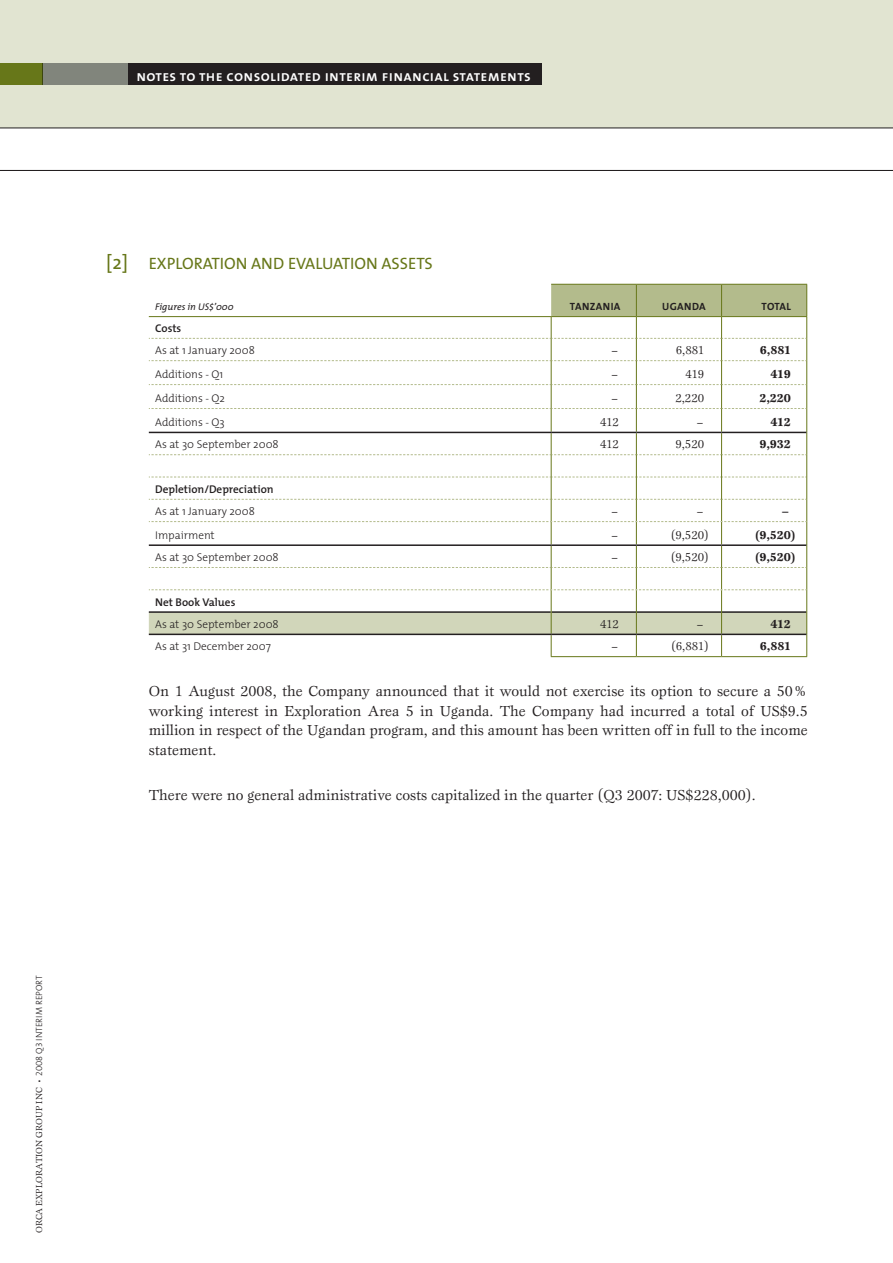
<style>
.page{position:relative;width:893px;height:1263px;background:#fff}
.page>*{position:absolute;margin:0;border:0;box-sizing:border-box;transform-origin:0 0}
.t1{font:16.5px "The Mix";color:#677719}
.t2{font:15px/19.5px "Esprit";color:#231f20;text-align:justify}
.t3{font:15px "The Mix Semi Bold Caps";letter-spacing:.02em;color:#fff}
.t4{font:12px "Esprit";color:#231f20}
.t5{font:700 12px "Esprit";letter-spacing:-.01em;color:#231f20}
.t6{font:300 11.25px "The Mix";color:#231f20}
.t7{font:600 11.25px "The Mix";color:#231f20}
.t8{font:10.5px "The Mix Bold Caps";letter-spacing:.04em;color:#231f20}
.t9{font:italic 9.75px "The Mix";color:#231f20}
.t10{font:9px "Esprit";color:#231f20}
.s1{font-size:19.5px}
.s2{font-family:"The Mix Light Caps"}
</style>
<div class="page">
<div style="left:0;top:0;width:893px;height:128px;background:#e1e4d1"></div>
<div style="left:0;top:64px;width:43px;height:21px;background:#677719"></div>
<hr style="left:0;top:128px;width:893px;height:1px;background:#231f20">
<div style="left:43px;top:64px;width:86px;height:21px;background:#81857c"></div>
<hr style="left:0;top:170px;width:893px;height:1px;background:#231f20">
<div style="left:129px;top:64px;width:413px;height:21px;background:#231f20"></div>
<svg style="left:149px;top:284px;width:658px;height:372px"></svg>
<hr style="left:149px;top:432px;width:402px;height:1px;background:#231f20">
<hr style="left:551px;top:432px;width:85px;height:1px;background:#231f20">
<hr style="left:636px;top:432px;width:86px;height:1px;background:#231f20">
<hr style="left:722px;top:432px;width:84px;height:1px;background:#231f20">
<hr style="left:551px;top:634px;width:85px;height:1px;background:#231f20">
<hr style="left:636px;top:634px;width:86px;height:1px;background:#231f20">
<hr style="left:722px;top:634px;width:84px;height:1px;background:#231f20">
<hr style="left:551px;top:656px;width:85px;height:1px;background:#677719">
<hr style="left:636px;top:656px;width:86px;height:1px;background:#677719">
<hr style="left:722px;top:656px;width:85px;height:1px;background:#677719">
<hr style="left:636px;top:285px;width:1px;height:31px;background:#677719">
<hr style="left:149px;top:316px;width:402px;height:1px;background:#677719">
<p class="t3" style="left:136px;top:64px;width:396px">notes to the consolidated interim financial statements</p>
<p class="t1" style="left:106px;top:250px;width:96px"><span class="s1">[2]</span> EXPLORATI</p>
<p class="t1" style="left:224px;top:250px;width:90px">ON AN D EVALUATI</p>
<p class="t1" style="left:355px;top:250px;width:80px">ON ASSETS</p>
<p class="t9" style="left:155px;top:299px;width:80px">Figures in US$’000</p>
<p class="t8" style="left:570px;top:298px;width:52px">TANZANIA</p>
<p class="t8" style="left:662px;top:298px;width:45px">UGANDA</p>
<p class="t8" style="left:762px;top:298px;width:31px">TOTAL</p>
<p class="t7" style="left:155px;top:319px;width:28px">Costs</p>
<p class="t6" style="left:155px;top:341px;width:101px">As at 1 January 2008</p>
<p class="t4" style="left:612px;top:343px;width:8px">–</p>
<p class="t4" style="left:676px;top:343px;width:30px">6,881</p>
<p class="t5" style="left:760px;top:343px;width:33px">6,881</p>
<p class="t6" style="left:155px;top:365px;width:69px">Additions - Q1</p>
<p class="t4" style="left:612px;top:367px;width:8px">–</p>
<p class="t4" style="left:685px;top:367px;width:20px">419</p>
<p class="t5" style="left:770px;top:367px;width:22px">419</p>
<p class="t6" style="left:155px;top:389px;width:71px">Additions - Q2</p>
<p class="t4" style="left:612px;top:391px;width:8px">–</p>
<p class="t4" style="left:675px;top:391px;width:30px">2,220</p>
<p class="t5" style="left:759px;top:390px;width:33px">2,220</p>
<p class="t6" style="left:155px;top:413px;width:71px">Additions - Q3</p>
<p class="t4" style="left:600px;top:415px;width:20px">412</p>
<p class="t4" style="left:697px;top:415px;width:8px">–</p>
<p class="t5" style="left:770px;top:414px;width:22px">412</p>
<p class="t6" style="left:155px;top:435px;width:125px">As at 30 September 2008</p>
<p class="t4" style="left:600px;top:437px;width:20px">412</p>
<p class="t4" style="left:675px;top:437px;width:30px">9,520</p>
<p class="t5" style="left:759px;top:437px;width:33px">9,932</p>
<p class="t7" style="left:155px;top:480px;width:120px">Depletion/Depreciation</p>
<p class="t6" style="left:155px;top:502px;width:101px">As at 1 January 2008</p>
<p class="t4" style="left:612px;top:504px;width:8px">–</p>
<p class="t4" style="left:697px;top:504px;width:8px">–</p>
<p class="t5" style="left:782px;top:504px;width:9px">–</p>
<p class="t6" style="left:155px;top:526px;width:61px">Impairment</p>
<p class="t4" style="left:612px;top:527px;width:8px">–</p>
<p class="t4" style="left:671px;top:527px;width:40px">(9,520)</p>
<p class="t5" style="left:754px;top:527px;width:43px">(9,520)</p>
<p class="t6" style="left:155px;top:548px;width:125px">As at 30 September 2008</p>
<p class="t4" style="left:612px;top:550px;width:8px">–</p>
<p class="t4" style="left:671px;top:550px;width:40px">(9,520)</p>
<p class="t5" style="left:754px;top:549px;width:43px">(9,520)</p>
<p class="t7" style="left:155px;top:592px;width:82px">N et Book Values</p>
<p class="t6" style="left:155px;top:615px;width:125px">As at 30 September 2008</p>
<p class="t4" style="left:600px;top:617px;width:20px">412</p>
<p class="t4" style="left:697px;top:617px;width:8px">–</p>
<p class="t5" style="left:770px;top:616px;width:22px">412</p>
<p class="t6" style="left:155px;top:637px;width:117px">As at 31 December 2007</p>
<p class="t4" style="left:612px;top:639px;width:8px">–</p>
<p class="t4" style="left:671px;top:639px;width:39px">(6,881)</p>
<p class="t5" style="left:760px;top:639px;width:33px">6,881</p>
<p class="t2" style="left:149px;top:681px;width:661px">On 1 August 2008, the Company announced that it would not exercise its option to secure a 50% working interest in Exploration Area 5 in Uganda. The Company had incurred a total of US$9.5 million in respect of the Ugandan program, and this amount has been written off in full to the income statement.</p>
<p class="t2" style="left:149px;top:785px;width:608px">There were no general administrative costs capitalized in the quarter (Q3 2007: US$228,000).</p>
<p class="t10" style="left:34px;top:1233px;width:259px;rotate:-90deg">orcaexplorationgroupinc <span class="s2">• 2008 Q3 interim report</span></p>
</div>
